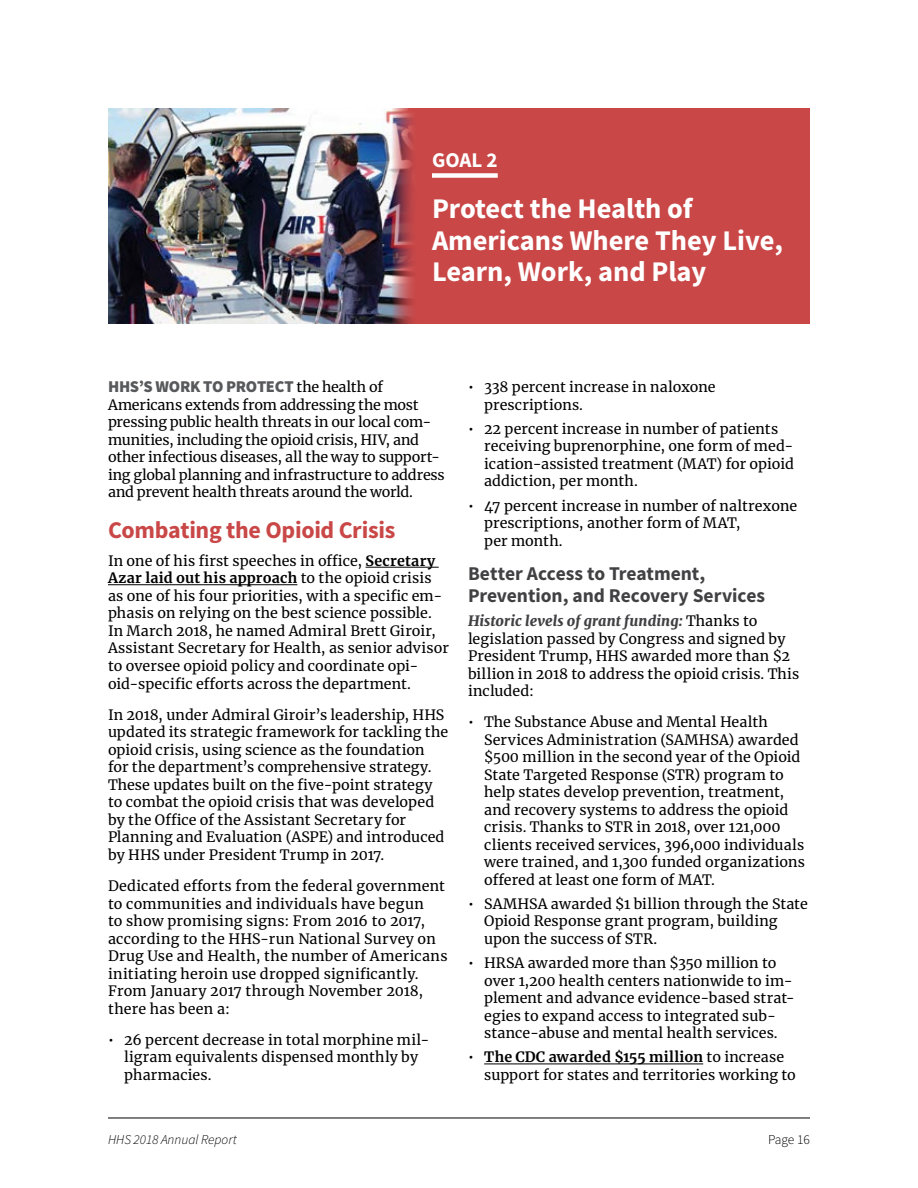
<style>
.page{position:relative;width:918px;height:1188px;background:#fff}
.page>*{position:absolute;margin:0;border:0;box-sizing:border-box;transform-origin:0 0}
.t1{font:700 28.5px/31.5px "Source Sans Pro";color:#fff}
.t2{font:700 24px "Source Sans Pro";letter-spacing:-.015em;color:#c94747}
.t3{font:700 21px "Source Sans Pro";color:#fff}
.t4{font:700 19.5px/21.5px "Source Sans Pro";color:#414042}
.t5{font:900 16.5px "Source Sans Pro";letter-spacing:-.02em;color:#58595b}
.t6{font:14.25px/17.5px "Merriweather";letter-spacing:.005em;color:#000}
.t7{font:14.25px/17.5px "Merriweather";letter-spacing:-.015em;color:#000}
.t8{font:italic 300 13.5px "Source Sans Pro";color:#000}
.t9{font:300 13.5px "Source Sans Pro";letter-spacing:-.005em;color:#000}
.s1{font-family:"Merriweather";font-weight:400;font-size:14.25px;color:#000}
.s2{font-weight:700}
.s3{font-weight:900;font-style:italic;color:#414042}
</style>
<div class="page">
<hr style="left:108px;top:1118px;width:702px;height:1px;background:#000">
<div style="left:108px;top:108px;width:702px;height:216px;background:#c94747"></div>
<div style="left:432px;top:173px;width:66px;height:5px;background:#fff"></div>
<img style="left:108px;top:108px;width:305px;height:216px">
<hr style="left:366px;top:567px;width:73px;height:1px;background:#000">
<hr style="left:108px;top:584px;width:189px;height:1px;background:#000">
<hr style="left:484px;top:1064px;width:219px;height:1px;background:#000">
<h2 class="t3" style="left:432px;top:145px;width:67px">GOAL 2</h2>
<h2 class="t1" style="left:432px;top:193px;width:353px">Protect the Health of<br>Americans Where They Live,<br>Learn, Work, and Play</h2>
<p class="t5" style="left:108px;top:375px;width:277px">HHS’S WORK TO PROTECT <span class="s1">the health of</span></p>
<p class="t7" style="left:108px;top:395px;width:338px">Americans extends from addressing the most pressing public health threats in our local com&shy;munities, including the opioid crisis, HIV, and other infectious diseases, all the way to support&shy;ing global planning and infrastructure to address and prevent health threats around the world.</p>
<h3 class="t2" style="left:108px;top:514px;width:289px">Combating the Opioid Crisis</h3>
<p class="t6" style="left:108px;top:551px;width:342px">In one of his first speeches in office, <span class="s2">Secretary Azar laid out his approach</span> to the opioid crisis as one of his four priorities, with a specific em&shy;phasis on relying on the best science possible.<br>In March 2018, he named Admiral Brett Giroir, Assistant Secretary for Health, as senior advisor to oversee opioid policy and coordinate opi&shy;oid-specific efforts across the department.</p>
<p class="t6" style="left:108px;top:705px;width:342px">In 2018, under Admiral Giroir’s leadership, HHS updated its strategic framework for tackling the opioid crisis, using science as the foundation for the department’s comprehensive strategy.<br>These updates built on the five-point strategy to combat the opioid crisis that was developed by the Office of the Assistant Secretary for Planning and Evaluation (ASPE) and introduced by HHS under President Trump in 2017.</p>
<p class="t6" style="left:108px;top:877px;width:341px">Dedicated efforts from the federal government to communities and individuals have begun<br>to show promising signs: From 2016 to 2017, according to the HHS-run National Survey on Drug Use and Health, the number of Americans initiating heroin use dropped significantly.<br>From January 2017 through November 2018, there has been a:</p>
<p class="t6" style="left:124px;top:1031px;width:307px;text-indent:-16px">• 26 percent decrease in total morphine mil&shy;ligram equivalents dispensed monthly by pharmacies.</p>
<p class="t6" style="left:484px;top:378px;width:233px;text-indent:-16px">• 338 percent increase in naloxone prescriptions.</p>
<p class="t6" style="left:484px;top:419px;width:311px;text-indent:-16px">• 22 percent increase in number of patients receiving buprenorphine, one form of med&shy;ication-assisted treatment (MAT) for opioid addiction, per month.</p>
<p class="t6" style="left:484px;top:496px;width:315px;text-indent:-16px">• 47 percent increase in number of naltrexone prescriptions, another form of MAT,<br>per month.</p>
<h4 class="t4" style="left:468px;top:563px;width:299px">Better Access to Treatment,<br>Prevention, and Recovery Services</h4>
<p class="t6" style="left:468px;top:612px;width:333px"><span class="s3">Historic levels of grant funding:</span> Thanks to legislation passed by Congress and signed by President Trump, HHS awarded more than $2 billion in 2018 to address the opioid crisis. This included:</p>
<p class="t6" style="left:484px;top:713px;width:322px;text-indent:-16px">• The Substance Abuse and Mental Health Services Administration (SAMHSA) awarded $500 million in the second year of the Opioid State Targeted Response (STR) program to help states develop prevention, treatment, and recovery systems to address the opioid crisis. Thanks to STR in 2018, over 121,000 clients received services, 396,000 individuals were trained, and 1,300 funded organizations offered at least one form of MAT.</p>
<p class="t6" style="left:484px;top:895px;width:325px;text-indent:-16px">• SAMHSA awarded $1 billion through the State<br>Opioid Response grant program, building upon the success of STR.</p>
<p class="t6" style="left:484px;top:954px;width:312px;text-indent:-16px">• HRSA awarded more than $350 million to over 1,200 health centers nationwide to im&shy;plement and advance evidence-based strat&shy;egies to expand access to integrated sub&shy;stance-abuse and mental health services.</p>
<p class="t6" style="left:484px;top:1048px;width:313px;text-indent:-16px">• <span class="s2">The CDC awarded $155 million</span> to increase support for states and territories working to</p>
<p class="t8" style="left:108px;top:1131px;width:130px">HHS 2018 Annual Report</p>
<p class="t9" style="left:768px;top:1131px;width:43px">Page 16</p>
</div>
